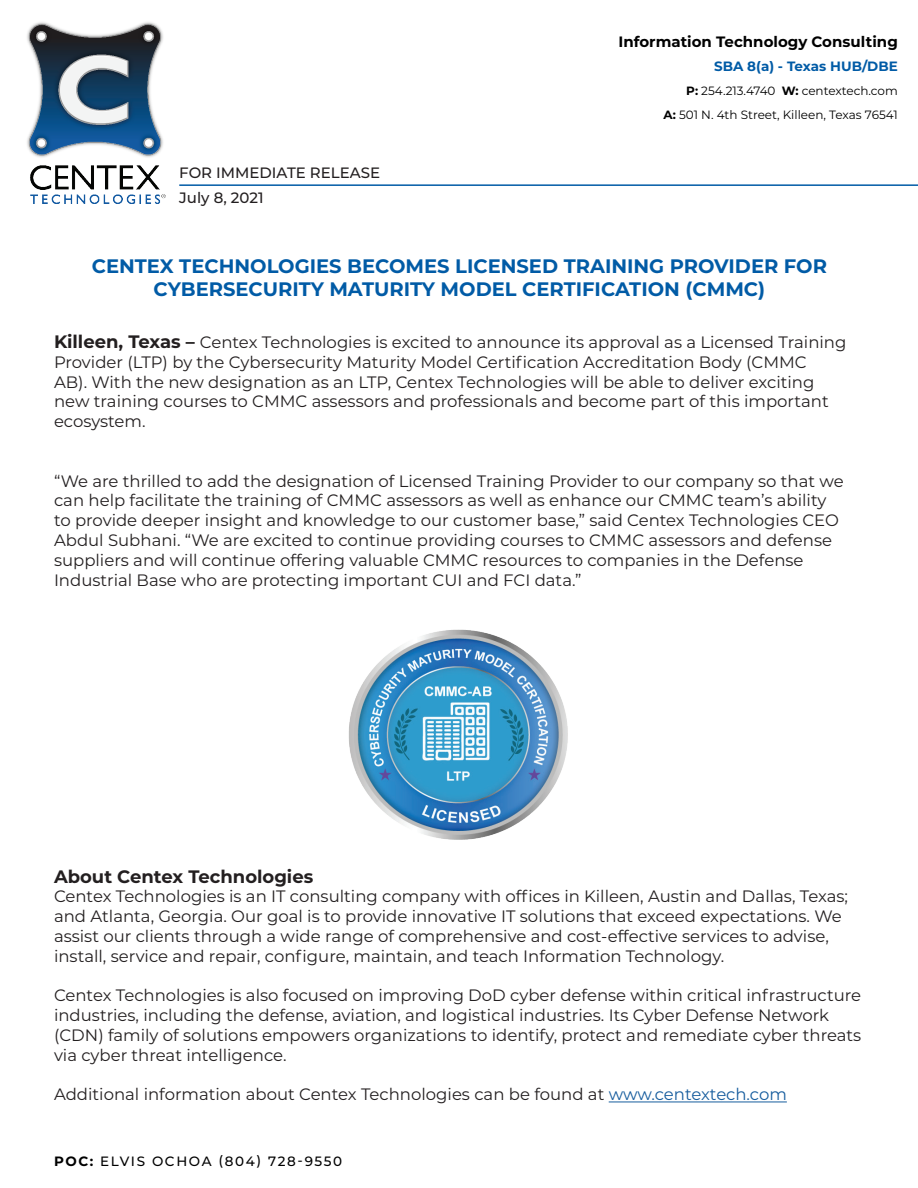
<style>
.page{position:relative;width:918px;height:1188px;background:#fff}
.page>*{position:absolute;margin:0;border:0;box-sizing:border-box;transform-origin:0 0}
.t1{font:700 19.5px/23.4px "Montserrat";color:#015ba6;text-align:center}
.t2{font:700 18px "Montserrat";color:#231f20}
.t3{font:16.5px/19.8px "Montserrat";color:#231f20}
.t4{font:700 15px "Montserrat";color:#000}
.t5{font:500 15px/25.5px "Montserrat";color:#231f20}
.t6{font:500 13.5px "Montserrat";letter-spacing:.12em;color:#000}
.t7{font:700 13.5px "Montserrat";color:#015ba6}
.t8{font:12px/24px "Montserrat";color:#000;text-align:right}
.s1{font-weight:700}
.s2{font-weight:700;font-size:18px}
.s3{color:#175d9e}
</style>
<div class="page">
<hr style="left:179px;top:184px;width:739px;height:2px;background:#015ba6">
<hr style="left:609px;top:1102px;width:178px;height:1px;background:#175d9e">
<img style="left:349px;top:629px;width:219px;height:211px">
<img style="left:27px;top:22px;width:138px;height:182px">
<p class="t5" style="left:179px;top:159px;width:202px">FOR IMMEDIATE RELEASE<br>July 8, 2021</p>
<p class="t4" style="left:618px;top:30px;width:281px">Information Technology Consulting</p>
<p class="t7" style="left:714px;top:56px;width:185px">SBA 8(a) - Texas HUB/DBE</p>
<p class="t8" style="left:663px;top:78px;width:236px"><span class="s1">P:</span> 254.213.4740 <span class="s1">W:</span> centextech.com<br><span class="s1">A:</span> 501 N. 4th Street, Killeen, Texas 76541</p>
<p class="t1" style="left:92px;top:253px;width:737px">CENTEX TECHNOLOGIES BECOMES LICENSED TRAINING PROVIDER FOR<br>CYBERSECURITY MATURITY MODEL CERTIFICATION (CMMC)</p>
<p class="t3" style="left:54px;top:332px;width:794px"><span class="s2">Killeen, Texas –</span> Centex Technologies is excited to announce its approval as a Licensed Training Provider (LTP) by the Cybersecurity Maturity Model Certification Accreditation Body (CMMC<br>AB). With the new designation as an LTP, Centex Technologies will be able to deliver exciting new training courses to CMMC assessors and professionals and become part of this important ecosystem.</p>
<p class="t3" style="left:54px;top:470px;width:791px">“We are thrilled to add the designation of Licensed Training Provider to our company so that we can help facilitate the training of CMMC assessors as well as enhance our CMMC team’s ability to provide deeper insight and knowledge to our customer base,” said Centex Technologies CEO Abdul Subhani. “We are excited to continue providing courses to CMMC assessors and defense suppliers and will continue offering valuable CMMC resources to companies in the Defense Industrial Base who are protecting important CUI and FCI data.”</p>
<p class="t2" style="left:54px;top:863px;width:261px">About Centex Technologies</p>
<p class="t3" style="left:54px;top:886px;width:796px">Centex Technologies is an IT consulting company with offices in Killeen, Austin and Dallas, Texas; and Atlanta, Georgia. Our goal is to provide innovative IT solutions that exceed expectations. We assist our clients through a wide range of comprehensive and cost-effective services to advise, install, service and repair, configure, maintain, and teach Information Technology.</p>
<p class="t3" style="left:54px;top:985px;width:809px">Centex Technologies is also focused on improving DoD cyber defense within critical infrastructure industries, including the defense, aviation, and logistical industries. Its Cyber Defense Network (CDN) family of solutions empowers organizations to identify, protect and remediate cyber threats via cyber threat intelligence.</p>
<p class="t3" style="left:54px;top:1084px;width:734px">Additional information about Centex Technologies can be found at <span class="s3">www.centextech.com</span></p>
<p class="t6" style="left:54px;top:1152px;width:290px"><span class="s1">POC:</span> ELVIS OCHOA (804) 728-9550</p>
</div>
